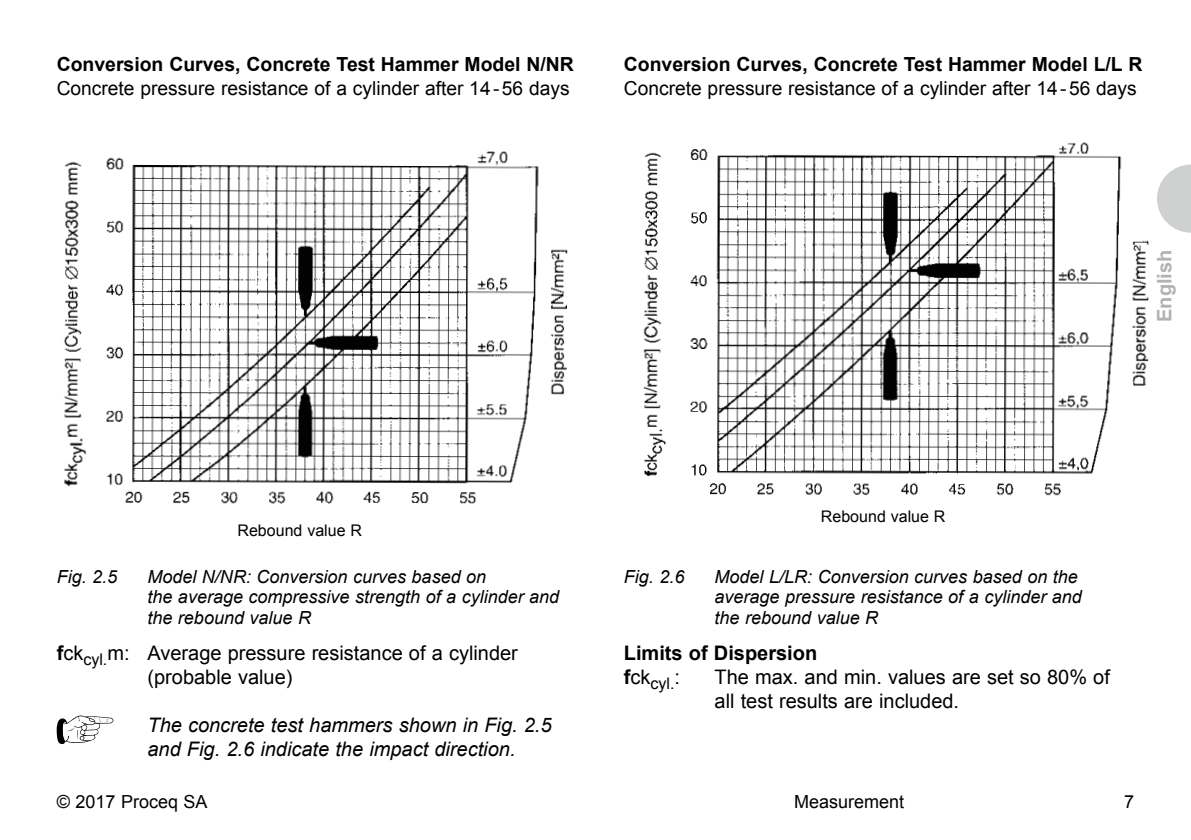
<style>
.page{position:relative;width:1191px;height:840px;background:#fff}
.page>*{position:absolute;margin:0;border:0;box-sizing:border-box;transform-origin:0 0}
.t1{font:20px/24px "Arial";color:#000}
.t2{font:italic 20px/24px "Arial";color:#000}
.t3{font:700 20px "Arial";color:#000}
.t4{font:700 20px "Arial";color:#b1b2b3}
.t5{font:700 19.4px "Arial";color:#000}
.t6{font:19.2px "Arial";color:#000}
.t7{font:italic 18px/20px "Arial";color:#000}
.t8{font:18px "Arial";color:#000}
.t9{font:16px "Arial";color:#000}
.s1{font-weight:700}
</style>
<div class="page">
<svg style="left:1157px;top:164px;width:34px;height:68px"></svg>
<img style="left:643px;top:142px;width:505px;height:354px">
<img style="left:63px;top:151px;width:505px;height:353px">
<svg style="left:57px;top:715px;width:57px;height:29px"></svg>
<p class="t5" style="left:57px;top:51px;width:519px">Conversion Curves, Concrete Test Hammer Model N/NR</p>
<p class="t6" style="left:57px;top:76px;width:514px">Concrete pressure resistance of a cylinder after 14-56 days</p>
<p class="t5" style="left:624px;top:51px;width:520px">Conversion Curves, Concrete Test Hammer Model L/L R</p>
<p class="t6" style="left:624px;top:76px;width:514px">Concrete pressure resistance of a cylinder after 14-56 days</p>
<p class="t4" style="left:1151px;top:322px;width:74px;rotate:-90deg">English</p>
<p class="t9" style="left:237px;top:519px;width:126px">Rebound value R</p>
<p class="t7" style="left:57px;top:567px;width:62px">Fig. 2.5</p>
<p class="t7" style="left:147px;top:567px;width:413px">Model N/NR: Conversion curves based on<br>the average compressive strength of a cylinder and the rebound value R</p>
<p class="t1" style="left:147px;top:640px;width:372px;text-indent:-91px"><span class="s1">f</span>ck<sub>cyl.</sub>m: Average pressure resistance of a cylinder (probable value)</p>
<p class="t2" style="left:147px;top:712px;width:406px">The concrete test hammers shown in Fig. 2.5 and Fig. 2.6 indicate the impact direction.</p>
<p class="t9" style="left:821px;top:506px;width:126px">Rebound value R</p>
<p class="t7" style="left:624px;top:567px;width:62px">Fig. 2.6</p>
<p class="t7" style="left:714px;top:567px;width:369px">Model L/LR: Conversion curves based on the average pressure resistance of a cylinder and the rebound value R</p>
<p class="t3" style="left:624px;top:638px;width:195px">Limits of Dispersion</p>
<p class="t9" style="left:624px;top:672px;width:58px"><sup>f</sup><sup>ck</sup>cyl.<sup>:</sup></p>
<p class="t1" style="left:714px;top:664px;width:397px">The max. and min. values are set so 80% of all test results are included.</p>
<p class="t8" style="left:57px;top:789px;width:152px">© 2017 Proceq SA</p>
<p class="t8" style="left:794px;top:789px;width:112px">Measurement</p>
<p class="t8" style="left:1124px;top:789px;width:12px">7</p>
</div>
